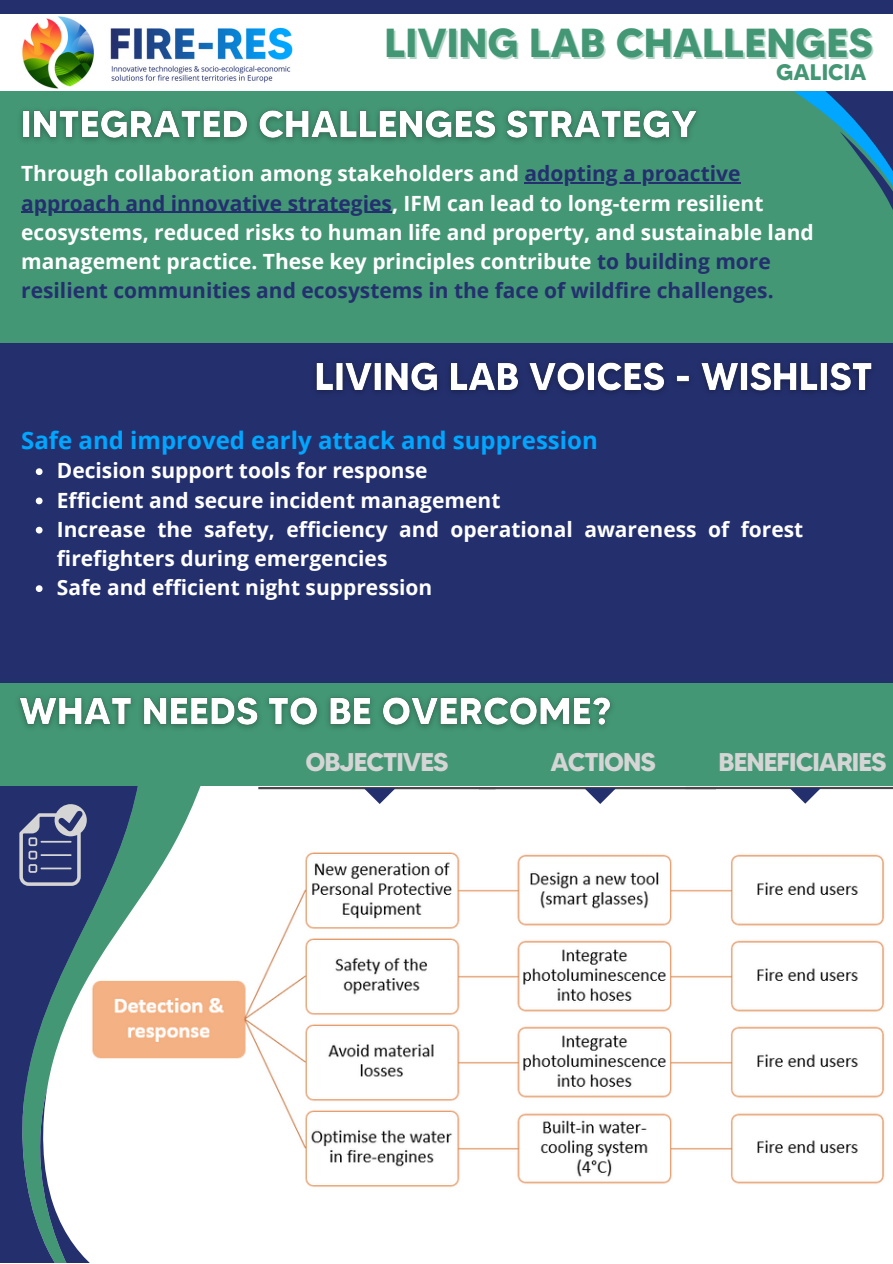
<style>
.page{position:relative;width:893px;height:1264px;background:#fff}
.page>*{position:absolute;margin:0;border:0;box-sizing:border-box;transform-origin:0 0}
.t1{font:700 40.5px "MADETOMMY";color:#439775}
.t2{font:700 25.65px "MADETOMMY";letter-spacing:-.04em;color:#d5d5d5}
.t3{font:700 24px "Open Sans";color:#00a6ff}
.t4{font:700 22.5px "MADETOMMY";color:#439775}
.t5{font:700 21px/29.2px "Open Sans";color:#fff}
.s1{color:#24306e}
</style>
<div class="page">
<div style="left:0;top:0;width:892px;height:1262px;background:#24306e"></div>
<div style="left:0;top:747px;width:892px;height:515px;background:#fff"></div>
<div style="left:0;top:90px;width:892px;height:252px;background:#439775"></div>
<svg style="left:795px;top:92px;width:97px;height:116px"></svg>
<div style="left:0;top:14px;width:892px;height:77px;background:#fff"></div>
<img style="left:22px;top:16px;width:271px;height:73px">
<img style="left:202px;top:852px;width:683px;height:335px">
<svg style="left:36px;top:468px;width:7px;height:7px"></svg>
<svg style="left:36px;top:497px;width:7px;height:7px"></svg>
<svg style="left:36px;top:527px;width:7px;height:6px"></svg>
<svg style="left:36px;top:585px;width:7px;height:7px"></svg>
<img style="left:315px;top:362px;width:557px;height:31px">
<img style="left:21px;top:110px;width:676px;height:31px">
<hr style="left:524px;top:182px;width:216px;height:1px;background:#24306e">
<hr style="left:21px;top:212px;width:371px;height:1px;background:#24306e">
<svg style="left:160px;top:785px;width:42px;height:274px"></svg>
<div style="left:0;top:785px;width:17px;height:477px;background:#24306e"></div>
<div style="left:0;top:682px;width:892px;height:103px;background:#439775"></div>
<hr style="left:685px;top:787px;width:207px;height:2px;background:#48484a">
<svg style="left:789px;top:788px;width:31px;height:15px"></svg>
<hr style="left:258px;top:787px;width:237px;height:2px;background:#48484a">
<svg style="left:364px;top:788px;width:31px;height:16px"></svg>
<hr style="left:479px;top:787px;width:237px;height:2px;background:#48484a">
<svg style="left:584px;top:788px;width:32px;height:16px"></svg>
<img style="left:19px;top:697px;width:593px;height:31px">
<svg style="left:17px;top:785px;width:143px;height:477px"></svg>
<p class="t1" style="left:384px;top:18px;width:489px">LIVING LAB CHALLENGES</p>
<p class="t4" style="left:776px;top:59px;width:92px">GALICIA</p>
<p class="t5" style="left:21px;top:158px;width:794px">Through collaboration among stakeholders and <span class="s1">adopting a proactive approach and innovative strategies</span>, IFM can lead to long-term resilient ecosystems, reduced risks to human life and property, and sustainable land management practice. These key principles contribute <span class="s1">to building more resilient communities and ecosystems in the face of wildfire challenges.</span></p>
<p class="t3" style="left:21px;top:423px;width:578px">Safe and improved early attack and suppression</p>
<p class="t5" style="left:57px;top:455px;width:372px">Decision support tools for response</p>
<p class="t5" style="left:57px;top:485px;width:445px">Efficient and secure incident management</p>
<p class="t5" style="left:57px;top:514px;width:748px">Increase the safety, efficiency and operational awareness of forest firefighters during emergencies</p>
<p class="t5" style="left:57px;top:572px;width:377px">Safe and efficient night suppression</p>
<p class="t2" style="left:305px;top:746px;width:144px">OBJECTIVES</p>
<p class="t2" style="left:550px;top:746px;width:107px">ACTIONS</p>
<p class="t2" style="left:718px;top:746px;width:169px">BENEFICIARIES</p>
</div>
